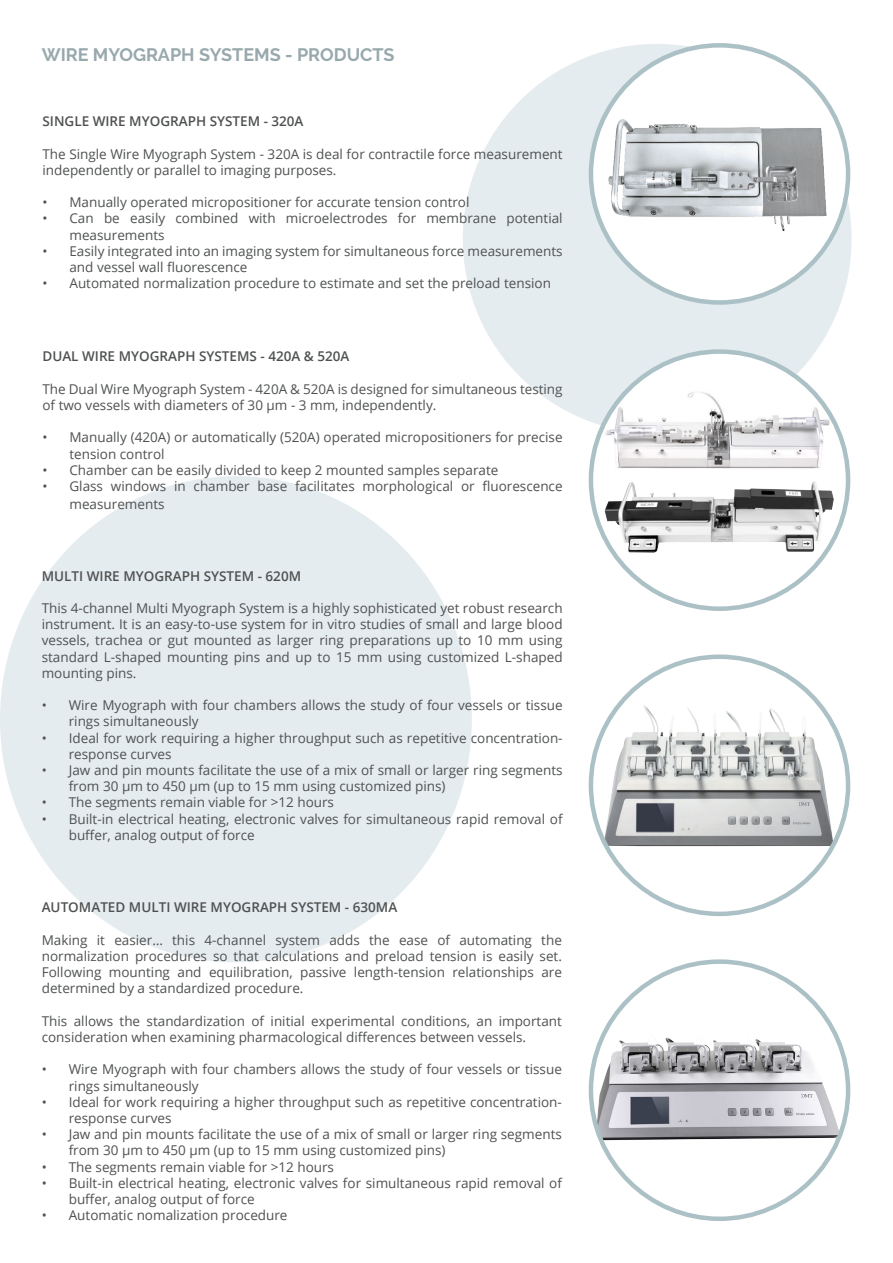
<style>
.page{position:relative;width:893px;height:1263px;background:#fff}
.page>*{position:absolute;margin:0;border:0;box-sizing:border-box;transform-origin:0 0}
.t1{font:700 18px "Raleway";color:#98a9ae}
.t2{font:13.5px/16.2px "Open Sans";color:#4f5151}
.t3{font:600 13.5px "Open Sans";color:#4f5151}
</style>
<div class="page">
<div style="left:463px;top:44px;width:389px;height:389px;background:#e5ecef;border-radius:50%"></div>
<div style="left:0;top:476px;width:472px;height:486px;background:#e5ecef;border-radius:50%"></div>
<div style="left:591px;top:45px;width:257px;height:257px;background:#fff;border-radius:50%"></div>
<img style="left:603px;top:113px;width:233px;height:124px">
<img style="left:591px;top:694px;width:257px;height:164px">
<div style="left:591px;top:352px;width:257px;height:257px;background:#fff;border-radius:50%"></div>
<img style="left:604px;top:387px;width:231px;height:82px">
<img style="left:600px;top:481px;width:238px;height:76px">
<img style="left:594px;top:998px;width:249px;height:160px">
<h1 class="t1" style="left:42px;top:45px;width:354px">WIRE MYOGRAPH SYSTEMS - PRODUCTS</h1>
<p class="t3" style="left:42px;top:112px;width:263px">SINGLE WIRE MYOGRAPH SYSTEM - 320A</p>
<p class="t2" style="left:42px;top:145px;width:522px">The Single Wire Myograph System - 320A is deal for contractile force measurement independently or parallel to imaging purposes.</p>
<p class="t2" style="left:42px;top:194px;width:429px">• Manually operated micropositioner for accurate tension control</p>
<p class="t2" style="left:69px;top:210px;width:495px;text-indent:-27px">• Can be easily combined with microelectrodes for membrane potential measurements</p>
<p class="t2" style="left:69px;top:242px;width:495px;text-indent:-27px">• Easily integrated into an imaging system for simultaneous force measurements and vessel wall fluorescence</p>
<p class="t2" style="left:42px;top:275px;width:510px">• Automated normalization procedure to estimate and set the preload tension</p>
<p class="t3" style="left:42px;top:347px;width:308px">DUAL WIRE MYOGRAPH SYSTEMS - 420A &amp; 520A</p>
<p class="t2" style="left:42px;top:380px;width:522px">The Dual Wire Myograph System - 420A &amp; 520A is designed for simultaneous testing of two vessels with diameters of 30 μm - 3 mm, independently.</p>
<p class="t2" style="left:69px;top:429px;width:495px;text-indent:-27px">• Manually (420A) or automatically (520A) operated micropositioners for precise tension control</p>
<p class="t2" style="left:42px;top:461px;width:457px">• Chamber can be easily divided to keep 2 mounted samples separate</p>
<p class="t2" style="left:69px;top:477px;width:495px;line-height:18px;text-indent:-27px">• Glass windows in chamber base facilitates morphological or fluorescence measurements</p>
<p class="t3" style="left:42px;top:566px;width:261px">MULTI WIRE MYOGRAPH SYSTEM - 620M</p>
<p class="t2" style="left:42px;top:600px;width:522px;text-align:justify">This 4-channel Multi Myograph System is a highly sophisticated yet robust research instrument. It is an easy-to-use system for in vitro studies of small and large blood vessels, trachea or gut mounted as larger ring preparations up to 10 mm using standard L-shaped mounting pins and up to 15 mm using customized L-shaped mounting pins.</p>
<p class="t2" style="left:69px;top:697px;width:495px;text-indent:-27px">• Wire Myograph with four chambers allows the study of four vessels or tissue rings simultaneously</p>
<p class="t2" style="left:69px;top:729px;width:495px;text-indent:-27px">• Ideal for work requiring a higher throughput such as repetitive concentration&shy;response curves</p>
<p class="t2" style="left:69px;top:762px;width:495px;text-indent:-27px">• Jaw and pin mounts facilitate the use of a mix of small or larger ring segments from 30 μm to 450 μm (up to 15 mm using customized pins)</p>
<p class="t2" style="left:42px;top:794px;width:294px">• The segments remain viable for &gt;12 hours</p>
<p class="t2" style="left:69px;top:810px;width:495px;text-indent:-27px">• Built-in electrical heating, electronic valves for simultaneous rapid removal of buffer, analog output of force</p>
<p class="t3" style="left:42px;top:898px;width:357px">AUTOMATED MULTI WIRE MYOGRAPH SYSTEM - 630MA</p>
<p class="t2" style="left:42px;top:931px;width:522px;text-align:justify">Making it easier… this 4-channel system adds the ease of automating the normalization procedures so that calculations and preload tension is easily set.<br>Following mounting and equilibration, passive length-tension relationships are determined by a standardized procedure.</p>
<p class="t2" style="left:42px;top:1012px;width:522px">This allows the standardization of initial experimental conditions, an important consideration when examining pharmacological differences between vessels.</p>
<p class="t2" style="left:69px;top:1061px;width:495px;text-indent:-27px">• Wire Myograph with four chambers allows the study of four vessels or tissue rings simultaneously</p>
<p class="t2" style="left:69px;top:1093px;width:495px;text-indent:-27px">• Ideal for work requiring a higher throughput such as repetitive concentration&shy;response curves</p>
<p class="t2" style="left:69px;top:1126px;width:495px;text-indent:-27px">• Jaw and pin mounts facilitate the use of a mix of small or larger ring segments from 30 μm to 450 μm (up to 15 mm using customized pins)</p>
<p class="t2" style="left:42px;top:1158px;width:294px">• The segments remain viable for &gt;12 hours</p>
<p class="t2" style="left:69px;top:1174px;width:495px;text-indent:-27px">• Built-in electrical heating, electronic valves for simultaneous rapid removal of buffer, analog output of force</p>
<p class="t2" style="left:42px;top:1207px;width:247px">• Automatic nomalization procedure</p>
</div>
